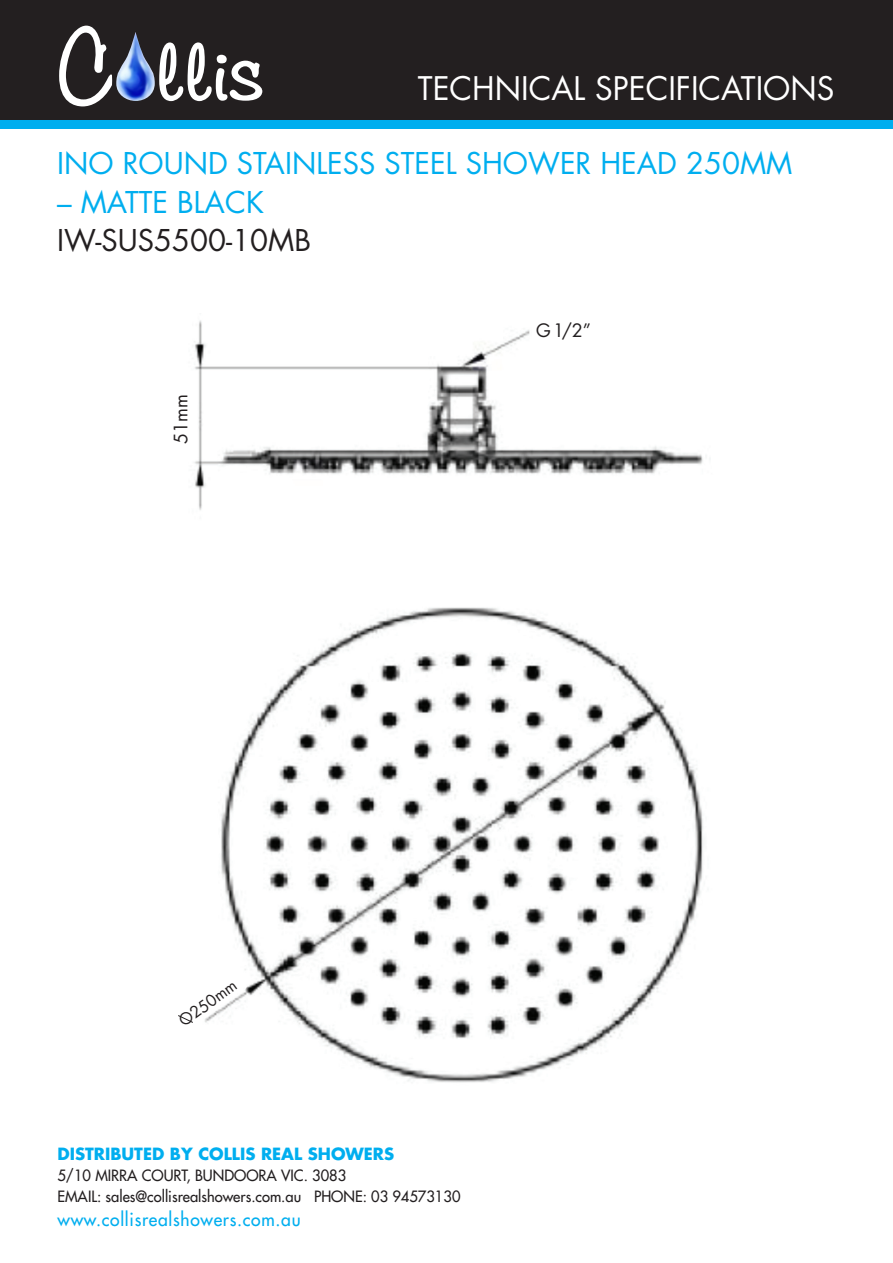
<style>
.page{position:relative;width:893px;height:1263px;background:#fff}
.page>*{position:absolute;margin:0;border:0;box-sizing:border-box;transform-origin:0 0}
.t1{font:31.65px "Futura";color:#fff}
.t2{font:29.25px "Futura";color:#00aeef}
.t3{font:29.25px "Futura";color:#231f20}
.t4{font:18px "Futura";letter-spacing:.04em;color:#00aeef}
.t5{font:18px "Futura";letter-spacing:-.005em;color:#231f20}
.t6{font:700 16.35px "Futura";color:#00aeef}
.t7{font:15.75px "Futura";color:#231f20}
.t8{font:15.15px/21px "Futura";color:#231f20}
</style>
<div class="page">
<img style="left:194px;top:320px;width:510px;height:763px">
<div style="left:0;top:0;width:893px;height:122px;background:#231f20"></div>
<div style="left:0;top:120px;width:893px;height:8px;background:#00aeef"></div>
<svg style="left:59px;top:26px;width:53px;height:80px"></svg>
<svg style="left:159px;top:42px;width:103px;height:59px"></svg>
<img style="left:116px;top:32px;width:39px;height:69px">
<svg style="left:178px;top:1015px;width:15px;height:8px"></svg>
<div style="left:435px;top:561px;width:79px;height:28px;background:#fff"></div>
<h1 class="t1" style="left:418px;top:66px;width:418px">TECHNICAL SPECIFICATIONS</h1>
<h2 class="t2" style="left:57px;top:144px;width:737px">INO ROUND STAINLESS STEEL SHOWER HEAD 250MM</h2>
<h2 class="t2" style="left:57px;top:182px;width:208px">– MATTE BLACK</h2>
<h2 class="t3" style="left:57px;top:220px;width:255px">IW-SUS5500-10MB</h2>
<p class="t5" style="left:169px;top:444px;width:51px;rotate:-90deg">51mm</p>
<p class="t5" style="left:536px;top:318px;width:56px">G1/2”</p>
<p class="t7" style="left:174px;top:1014px;width:69px;rotate:-36deg">O250mm</p>
<p class="t6" style="left:57px;top:1142px;width:338px">DISTRIBUTED BY COLLIS REAL SHOWERS</p>
<p class="t8" style="left:57px;top:1165px;width:405px">5/10 MIRRA COURT, BUNDOORA VIC. 3083<br>EMAIL: sales@collisrealshowers.com.au PHONE: 03 94573130</p>
<p class="t4" style="left:57px;top:1208px;width:245px">www.collisrealshowers.com.au</p>
</div>
